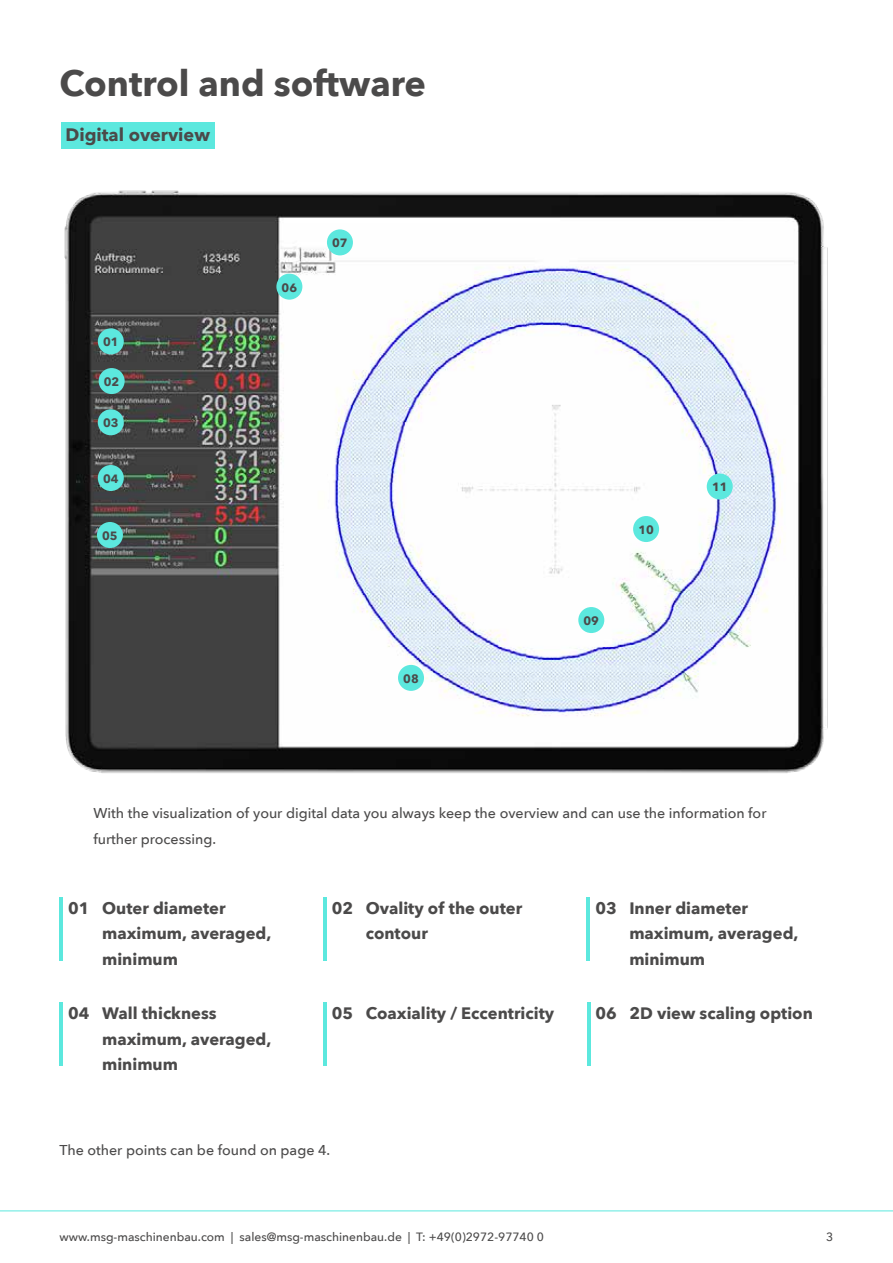
<style>
.page{position:relative;width:893px;height:1263px;background:#fff}
.page>*{position:absolute;margin:0;border:0;box-sizing:border-box;transform-origin:0 0}
.t1{font:700 36px "Avenir Next";color:#4b4a4a}
.t2{font:700 18px "Avenir Next";color:#4b4a4a}
.t3{font:700 16.5px/25.5px "Avenir Next";color:#4b4a4a}
.t4{font:500 14.25px/25.5px "Avenir Next";color:#4b4a4a}
.t5{font:500 12px "Avenir Next";color:#4b4a4a}
.t6{font:700 12px "Avenir Next";color:#4b4a4a}
</style>
<div class="page">
<hr style="left:0;top:1210px;width:893px;height:1px;background:#5ce8de">
<img style="left:64px;top:190px;width:764px;height:583px">
<div style="left:98px;top:328px;width:26px;height:26px;background:#5ce8de;border-radius:50%"></div>
<div style="left:99px;top:368px;width:26px;height:26px;background:#5ce8de;border-radius:50%"></div>
<div style="left:98px;top:409px;width:26px;height:26px;background:#5ce8de;border-radius:50%"></div>
<div style="left:98px;top:465px;width:26px;height:26px;background:#5ce8de;border-radius:50%"></div>
<div style="left:97px;top:522px;width:26px;height:26px;background:#5ce8de;border-radius:50%"></div>
<div style="left:276px;top:274px;width:26px;height:26px;background:#5ce8de;border-radius:50%"></div>
<div style="left:327px;top:229px;width:26px;height:26px;background:#5ce8de;border-radius:50%"></div>
<div style="left:398px;top:665px;width:26px;height:26px;background:#5ce8de;border-radius:50%"></div>
<div style="left:578px;top:607px;width:26px;height:26px;background:#5ce8de;border-radius:50%"></div>
<div style="left:633px;top:516px;width:26px;height:26px;background:#5ce8de;border-radius:50%"></div>
<div style="left:707px;top:473px;width:26px;height:26px;background:#5ce8de;border-radius:50%"></div>
<hr style="left:60px;top:897px;width:3px;height:64px;background:#5ce8de">
<hr style="left:60px;top:1002px;width:3px;height:64px;background:#5ce8de">
<hr style="left:587px;top:897px;width:3px;height:64px;background:#5ce8de">
<hr style="left:323px;top:897px;width:3px;height:64px;background:#5ce8de">
<hr style="left:587px;top:1002px;width:3px;height:64px;background:#5ce8de">
<hr style="left:323px;top:1002px;width:4px;height:64px;background:#5ce8de">
<div style="left:61px;top:122px;width:153px;height:27px;background:#5ce8de"></div>
<h1 class="t1" style="left:60px;top:52px;width:368px">Control and software</h1>
<p class="t2" style="left:65px;top:119px;width:146px">Digital overview</p>
<p class="t6" style="left:103px;top:332px;width:17px">01</p>
<p class="t6" style="left:104px;top:371px;width:17px">02</p>
<p class="t6" style="left:103px;top:413px;width:17px">03</p>
<p class="t6" style="left:103px;top:468px;width:17px">04</p>
<p class="t6" style="left:102px;top:525px;width:17px">05</p>
<p class="t6" style="left:282px;top:277px;width:17px">06</p>
<p class="t6" style="left:332px;top:233px;width:17px">07</p>
<p class="t6" style="left:403px;top:668px;width:17px">08</p>
<p class="t6" style="left:584px;top:610px;width:17px">09</p>
<p class="t6" style="left:638px;top:519px;width:17px">10</p>
<p class="t6" style="left:712px;top:477px;width:17px">11</p>
<p class="t4" style="left:93px;top:800px;width:675px">With the visualization of your digital data you always keep the overview and can use the information for further processing.</p>
<p class="t3" style="left:68px;top:895px;width:23px">01</p>
<p class="t3" style="left:102px;top:895px;width:171px">Outer diameter maximum, averaged, minimum</p>
<p class="t3" style="left:68px;top:1000px;width:23px">04</p>
<p class="t3" style="left:102px;top:1000px;width:171px">Wall thickness maximum, averaged, minimum</p>
<p class="t3" style="left:366px;top:895px;width:158px">Ovality of the outer contour</p>
<p class="t3" style="left:332px;top:895px;width:23px">02</p>
<p class="t3" style="left:595px;top:895px;width:23px">03</p>
<p class="t3" style="left:629px;top:895px;width:171px">Inner diameter maximum, averaged, minimum</p>
<p class="t3" style="left:366px;top:1000px;width:190px">Coaxiality / Eccentricity</p>
<p class="t3" style="left:629px;top:1000px;width:185px">2D view scaling option</p>
<p class="t3" style="left:332px;top:1000px;width:23px">05</p>
<p class="t3" style="left:595px;top:1000px;width:23px">06</p>
<p class="t4" style="left:60px;top:1137px;width:272px">The other points can be found on page 4.</p>
<p class="t5" style="left:60px;top:1227px;width:486px">www.msg-maschinenbau.com | sales@msg-maschinenbau.de | T: +49(0)2972-97740 0</p>
<p class="t5" style="left:826px;top:1227px;width:9px">3</p>
</div>
